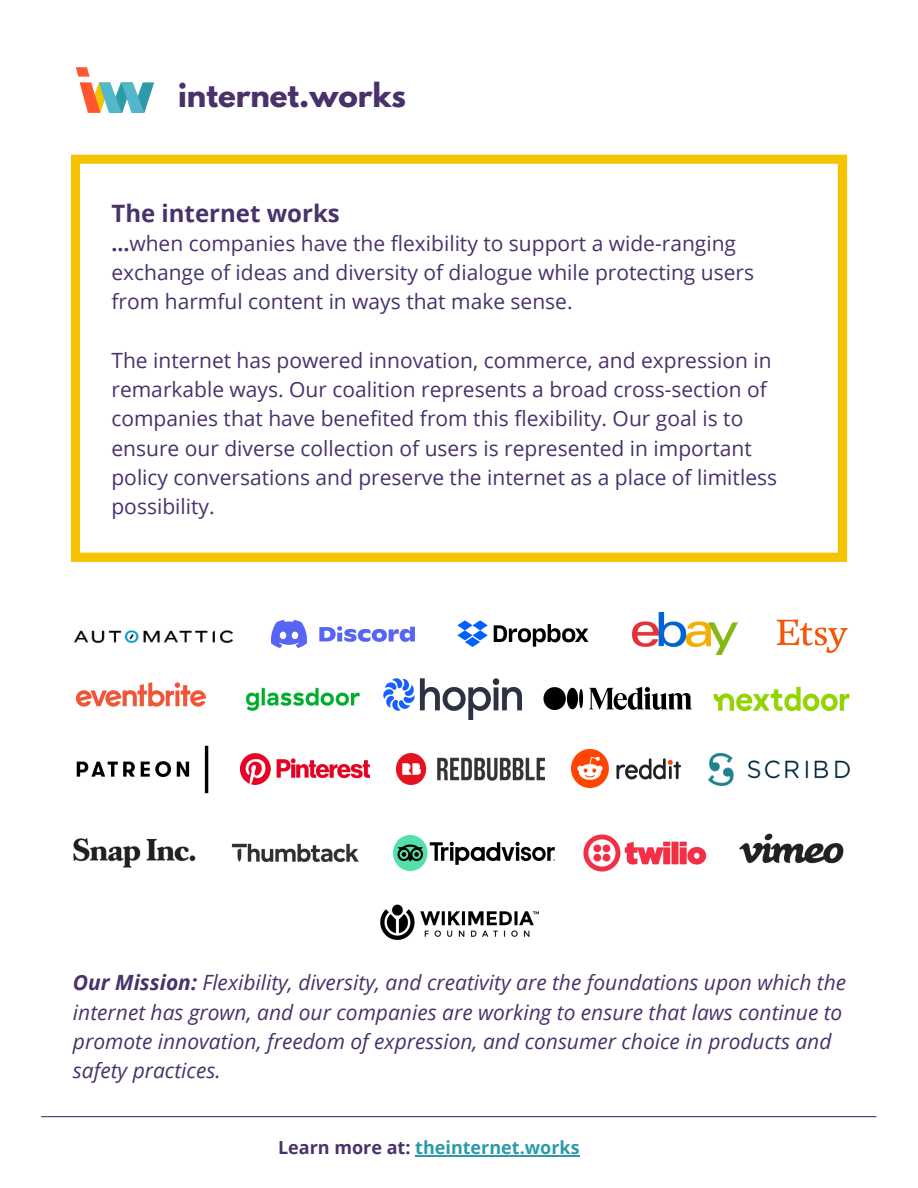
<style>
.page{position:relative;width:918px;height:1188px;background:#fff}
.page>*{position:absolute;margin:0;border:0;box-sizing:border-box;transform-origin:0 0}
.t1{font:700 29.4px "League Spartan";color:#49326b}
.t2{font:700 24px "Open Sans";color:#49326b}
.t3{font:21px/29.2px "Open Sans";color:#49326b}
.t4{font:italic 21px/29.2px "Open Sans";color:#49326b}
.t5{font:700 18px "Open Sans";color:#2c9aa8}
.s1{font-weight:700}
.s2{color:#49326b}
</style>
<div class="page">
<svg style="left:76px;top:67px;width:78px;height:46px"></svg>
<svg style="left:41px;top:1116px;width:835px;height:1px"></svg>
<img style="left:380px;top:904px;width:159px;height:36px">
<svg style="left:71px;top:155px;width:776px;height:407px"></svg>
<img style="left:633px;top:613px;width:104px;height:41px">
<img style="left:457px;top:620px;width:132px;height:27px">
<img style="left:776px;top:619px;width:72px;height:34px">
<img style="left:74px;top:630px;width:159px;height:13px">
<img style="left:271px;top:619px;width:143px;height:29px">
<img style="left:543px;top:687px;width:150px;height:23px">
<img style="left:714px;top:687px;width:136px;height:24px">
<img style="left:245px;top:687px;width:115px;height:24px">
<img style="left:75px;top:682px;width:132px;height:25px">
<img style="left:383px;top:679px;width:139px;height:40px">
<img style="left:572px;top:750px;width:109px;height:38px">
<img style="left:240px;top:753px;width:129px;height:32px">
<img style="left:76px;top:745px;width:133px;height:49px">
<img style="left:397px;top:754px;width:147px;height:30px">
<img style="left:709px;top:754px;width:140px;height:31px">
<img style="left:394px;top:835px;width:160px;height:35px">
<img style="left:739px;top:833px;width:105px;height:31px">
<img style="left:73px;top:838px;width:123px;height:30px">
<img style="left:231px;top:843px;width:128px;height:20px">
<img style="left:583px;top:834px;width:124px;height:38px">
<hr style="left:415px;top:1156px;width:165px;height:1px;background:#2c9aa8">
<p class="t1" style="left:178px;top:80px;width:230px">internet.works</p>
<p class="t2" style="left:111px;top:196px;width:230px">The internet works</p>
<p class="t3" style="left:111px;top:228px;width:644px"><span class="s1">...</span>when companies have the flexibility to support a wide-ranging exchange of ideas and diversity of dialogue while protecting users from harmful content in ways that make sense.</p>
<p class="t3" style="left:111px;top:345px;width:667px">The internet has powered innovation, commerce, and expression in remarkable ways. Our coalition represents a broad cross-section of companies that have benefited from this flexibility. Our goal is to ensure our diverse collection of users is represented in important policy conversations and preserve the internet as a place of limitless possibility.</p>
<p class="t4" style="left:73px;top:968px;width:775px"><span class="s1">Our Mission:</span> Flexibility, diversity, and creativity are the foundations upon which the internet has grown, and our companies are working to ensure that laws continue to promote innovation, freedom of expression, and consumer choice in products and safety practices.</p>
<p class="t5" style="left:278px;top:1135px;width:303px"><span class="s2">Learn more at:</span> theinternet.works</p>
</div>
